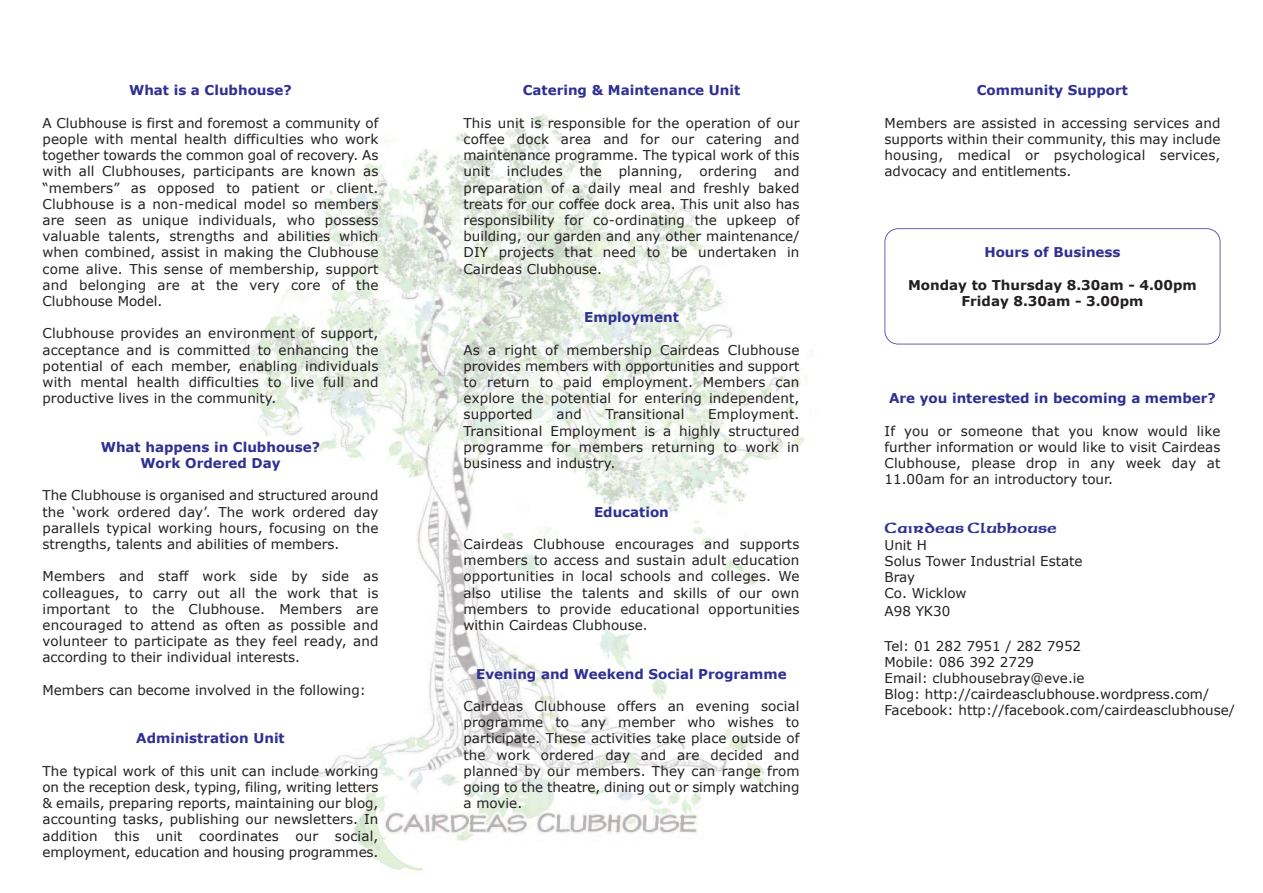
<style>
.page{position:relative;width:1263px;height:893px;background:#fff}
.page>*{position:absolute;margin:0;border:0;box-sizing:border-box;transform-origin:0 0}
.t1{font:13.5px/16.2px "Verdana";color:#231f20;text-align:justify}
.t2{font:700 13.5px/16.2px "Verdana";color:#2e3092;text-align:center}
.t3{font:700 13.5px/16.2px "Verdana";color:#231f20;text-align:center}
.t4{font:700 13.5px "Celtic";color:#2e3092}
</style>
<div class="page">
<img style="left:239px;top:113px;width:573px;height:758px">
<div style="left:884px;top:228px;width:336px;height:116px;border:2px solid #2e3092;border-radius:14px"></div>
<p class="t2" style="left:129px;top:82px;width:164px">What is a Clubhouse?</p>
<p class="t1" style="left:43px;top:114px;width:337px">A Clubhouse is first and foremost a community of people with mental health difficulties who work together towards the common goal of recovery. As with all Clubhouses, participants are known as “members” as opposed to patient or client.<br>Clubhouse is a non-medical model so members are seen as unique individuals, who possess valuable talents, strengths and abilities which when combined, assist in making the Clubhouse come alive. This sense of membership, support and belonging are at the very core of the Clubhouse Model.</p>
<p class="t1" style="left:43px;top:325px;width:337px">Clubhouse provides an environment of support, acceptance and is committed to enhancing the potential of each member, enabling individuals with mental health difficulties to live full and productive lives in the community.</p>
<p class="t2" style="left:101px;top:438px;width:221px">What happens in Clubhouse?<br>Work Ordered Day</p>
<p class="t1" style="left:43px;top:487px;width:337px">The Clubhouse is organised and structured around the ‘work ordered day’. The work ordered day parallels typical working hours, focusing on the strengths, talents and abilities of members.</p>
<p class="t1" style="left:42px;top:568px;width:337px">Members and staff work side by side as colleagues, to carry out all the work that is important to the Clubhouse. Members are encouraged to attend as often as possible and volunteer to participate as they feel ready, and according to their individual interests.</p>
<p class="t1" style="left:42px;top:681px;width:325px">Members can become involved in the following:</p>
<p class="t2" style="left:136px;top:730px;width:150px">Administration Unit</p>
<p class="t1" style="left:43px;top:762px;width:337px">The typical work of this unit can include working on the reception desk, typing, filing, writing letters &amp; emails, preparing reports, maintaining our blog, accounting tasks, publishing our newsletters. In addition this unit coordinates our social, employment, education and housing programmes.</p>
<p class="t2" style="left:523px;top:82px;width:219px">Catering &amp; Maintenance Unit</p>
<p class="t1" style="left:463px;top:114px;width:337px">This unit is responsible for the operation of our coffee dock area and for our catering and maintenance programme. The typical work of this unit includes the planning, ordering and preparation of a daily meal and freshly baked treats for our coffee dock area. This unit also has responsibility for co-ordinating the upkeep of building, our garden and any other maintenance/ DIY projects that need to be undertaken in Cairdeas Clubhouse.</p>
<p class="t2" style="left:584px;top:309px;width:96px">Employment</p>
<p class="t1" style="left:463px;top:341px;width:337px">As a right of membership Cairdeas Clubhouse provides members with opportunities and support to return to paid employment. Members can explore the potential for entering independent, supported</p>
<p class="t1" style="left:463px;top:406px;width:337px;text-indent:245px">Employment.<br>Transitional Employment is a highly structured programme for members returning to work in business and industry.</p>
<p class="t2" style="left:594px;top:503px;width:76px">Education</p>
<p class="t1" style="left:463px;top:535px;width:337px">Cairdeas Clubhouse encourages and supports members to access and sustain adult education opportunities in local schools and colleges. We also utilise the talents and skills of our own members to provide educational opportunities within Cairdeas Clubhouse.</p>
<p class="t2" style="left:476px;top:665px;width:312px">Evening and Weekend Social Programme</p>
<p class="t1" style="left:463px;top:697px;width:337px">Cairdeas Clubhouse offers an evening social programme to any member who wishes to participate. These activities take place outside of the work ordered day and are decided and planned by our members. They can range from going to the theatre, dining out or simply watching a movie.</p>
<p class="t1" style="left:556px;top:406px;width:27px">and</p>
<p class="t1" style="left:605px;top:406px;width:80px">Transitional</p>
<p class="t2" style="left:977px;top:82px;width:153px">Community Support</p>
<p class="t1" style="left:884px;top:114px;width:337px">Members are assisted in accessing services and supports within their community, this may include housing, medical or psychological services, advocacy and entitlements.</p>
<p class="t2" style="left:984px;top:244px;width:138px">Hours of Business</p>
<p class="t3" style="left:908px;top:276px;width:290px">Monday to Thursday 8.30am - 4.00pm<br>Friday 8.30am - 3.00pm</p>
<p class="t2" style="left:889px;top:390px;width:328px">Are you interested in becoming a member?</p>
<p class="t1" style="left:884px;top:422px;width:337px">If you or someone that you know would like further information or would like to visit Cairdeas Clubhouse, please drop in any week day at 11.00am for an introductory tour.</p>
<p class="t4" style="left:884px;top:520px;width:174px">Cairdeas Clubhouse</p>
<p class="t1" style="left:884px;top:536px;width:200px;text-align:left">Unit H<br>Solus Tower Industrial Estate<br>Bray<br>Co. Wicklow<br>A98 YK30</p>
<p class="t1" style="left:884px;top:637px;width:352px;text-align:left">Tel: 01 282 7951 / 282 7952<br>Mobile: 086 392 2729<br>Email: clubhousebray@eve.ie<br>Blog: http://cairdeasclubhouse.wordpress.com/ Facebook: http://facebook.com/cairdeasclubhouse/</p>
</div>
